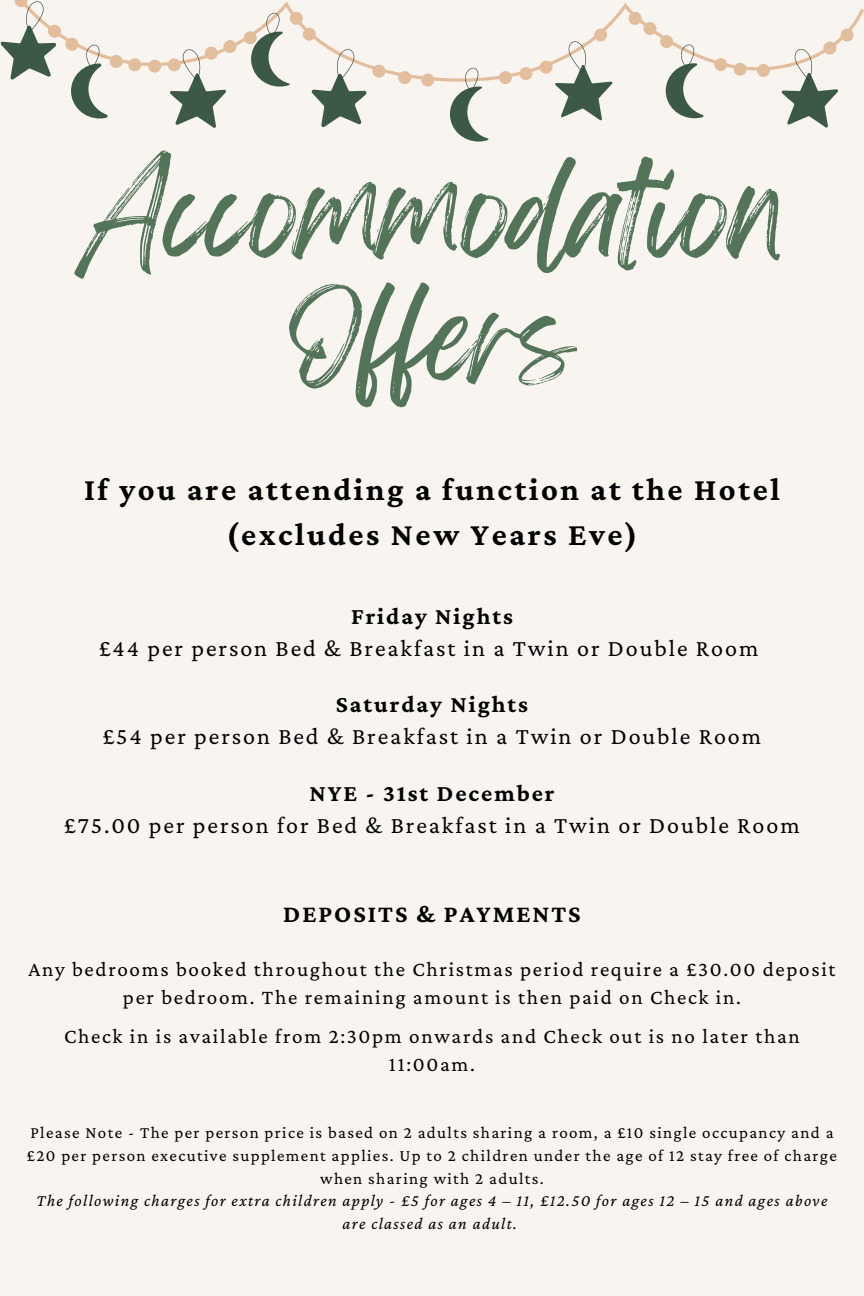
<style>
.page{position:relative;width:864px;height:1296px;background:#f8f4ef}
.page>*{position:absolute;margin:0;border:0;box-sizing:border-box;transform-origin:0 0}
.t1{font:109.8px "Feeling Passionate";color:#537459}
.t2{font:100.8px "Feeling Passionate";color:#537459}
.t3{font:700 32.4px/45px "Crimson Pro";letter-spacing:.08em;color:#000;text-align:center}
.t4{font:700 24.9px "Crimson Pro";letter-spacing:.08em;color:#000}
.t5{font:24px/32.1px "Crimson Pro";letter-spacing:.08em;color:#000;text-align:center}
.t6{font:21px/28.2px "Crimson Pro";letter-spacing:.08em;color:#000;text-align:center}
.t7{font:17.1px/22.5px "Crimson Pro";letter-spacing:.08em;color:#000;text-align:center}
.t8{font:italic 17.1px/22.5px "Crimson Pro";letter-spacing:.08em;color:#000;text-align:center}
.s1{font-weight:700}
</style>
<div class="page">
<svg style="left:57px;top:1px;width:807px;height:81px"></svg>
<div style="left:48px;top:25px;width:13px;height:13px;background:#e3be9d;border-radius:50%"></div>
<div style="left:110px;top:55px;width:13px;height:13px;background:#e3be9d;border-radius:50%"></div>
<div style="left:128px;top:58px;width:13px;height:13px;background:#e3be9d;border-radius:50%"></div>
<div style="left:148px;top:60px;width:13px;height:13px;background:#e3be9d;border-radius:50%"></div>
<div style="left:168px;top:58px;width:13px;height:13px;background:#e3be9d;border-radius:50%"></div>
<div style="left:205px;top:47px;width:13px;height:13px;background:#e3be9d;border-radius:50%"></div>
<div style="left:223px;top:40px;width:13px;height:13px;background:#e3be9d;border-radius:50%"></div>
<div style="left:244px;top:31px;width:13px;height:13px;background:#e3be9d;border-radius:50%"></div>
<div style="left:290px;top:12px;width:13px;height:13px;background:#e3be9d;border-radius:50%"></div>
<div style="left:303px;top:28px;width:13px;height:13px;background:#e3be9d;border-radius:50%"></div>
<div style="left:373px;top:65px;width:13px;height:13px;background:#e3be9d;border-radius:50%"></div>
<div style="left:398px;top:71px;width:13px;height:13px;background:#e3be9d;border-radius:50%"></div>
<div style="left:421px;top:74px;width:13px;height:13px;background:#e3be9d;border-radius:50%"></div>
<div style="left:499px;top:71px;width:13px;height:13px;background:#e3be9d;border-radius:50%"></div>
<div style="left:519px;top:67px;width:13px;height:13px;background:#e3be9d;border-radius:50%"></div>
<div style="left:540px;top:61px;width:13px;height:13px;background:#e3be9d;border-radius:50%"></div>
<div style="left:594px;top:29px;width:13px;height:13px;background:#e3be9d;border-radius:50%"></div>
<div style="left:629px;top:12px;width:13px;height:13px;background:#e3be9d;border-radius:50%"></div>
<div style="left:643px;top:22px;width:13px;height:13px;background:#e3be9d;border-radius:50%"></div>
<div style="left:660px;top:35px;width:13px;height:13px;background:#e3be9d;border-radius:50%"></div>
<div style="left:714px;top:58px;width:13px;height:13px;background:#e3be9d;border-radius:50%"></div>
<div style="left:734px;top:63px;width:13px;height:13px;background:#e3be9d;border-radius:50%"></div>
<div style="left:757px;top:64px;width:13px;height:13px;background:#e3be9d;border-radius:50%"></div>
<div style="left:823px;top:42px;width:13px;height:13px;background:#e3be9d;border-radius:50%"></div>
<div style="left:841px;top:29px;width:13px;height:13px;background:#e3be9d;border-radius:50%"></div>
<div style="left:65px;top:38px;width:13px;height:13px;background:#e3be9d;border-radius:50%"></div>
<svg style="left:450px;top:68px;width:39px;height:74px"></svg>
<svg style="left:666px;top:44px;width:38px;height:74px"></svg>
<svg style="left:251px;top:13px;width:39px;height:74px"></svg>
<svg style="left:71px;top:44px;width:37px;height:74px"></svg>
<svg style="left:0;top:0;width:57px;height:80px"></svg>
<svg style="left:169px;top:48px;width:58px;height:80px"></svg>
<svg style="left:311px;top:48px;width:56px;height:80px"></svg>
<svg style="left:555px;top:40px;width:58px;height:81px"></svg>
<svg style="left:781px;top:48px;width:58px;height:80px"></svg>
<p class="t1" style="left:79px;top:123px;width:708px">Accommodation</p>
<h1 class="t2" style="left:288px;top:256px;width:289px">Offers</h1>
<h4 class="t3" style="left:84px;top:466px;width:697px">If you are attending a function at the Hotel (excludes New Years Eve)</h4>
<h1 class="t5" style="left:99px;top:600px;width:661px"><span class="s1">Friday Nights<br></span>£44 per person Bed &amp; Breakfast in a Twin or Double Room</h1>
<h2 class="t5" style="left:103px;top:688px;width:660px"><span class="s1">Saturday Nights<br></span>£54 per person Bed &amp; Breakfast in a Twin or Double Room</h2>
<h4 class="t5" style="left:64px;top:776px;width:737px"><span class="s1">NYE - 31st December<br></span>£75.00 per person for Bed &amp; Breakfast in a Twin or Double Room</h4>
<h5 class="t4" style="left:283px;top:900px;width:299px">DEPOSITS &amp; PAYMENTS</h5>
<h5 class="t6" style="left:28px;top:955px;width:809px">Any bedrooms booked throughout the Christmas period require a £30.00 deposit per bedroom. The remaining amount is then paid on Check in.</h5>
<p class="t6" style="left:64px;top:1022px;width:737px">Check in is available from 2:30pm onwards and Check out is no later than<br>11:00am.</p>
<h4 class="t7" style="left:27px;top:1121px;width:811px">Please Note - The per person price is based on 2 adults sharing a room, a £10 single occupancy and a £20 per person executive supplement applies. Up to 2 children under the age of 12 stay free of charge when sharing with 2 adults.</h4>
<h3 class="t8" style="left:36px;top:1189px;width:792px">The following charges for extra children apply - £5 for ages 4 – 11, £12.50 for ages 12 – 15 and ages above are classed as an adult.</h3>
</div>
